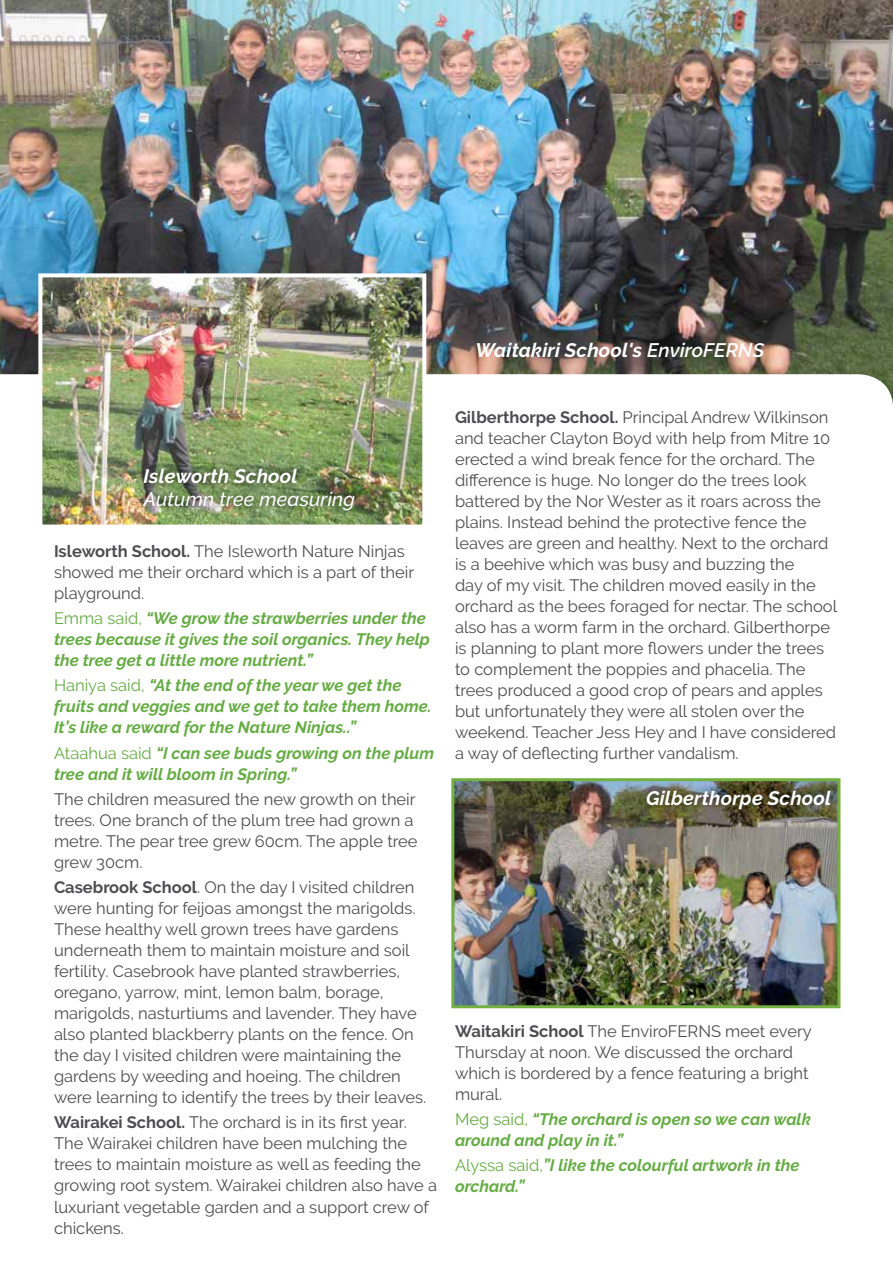
<style>
.page{position:relative;width:893px;height:1263px;background:#fff}
.page>*{position:absolute;margin:0;border:0;box-sizing:border-box;transform-origin:0 0}
.t1{font:italic 700 19.5px "Raleway";letter-spacing:.01em;color:#fff}
.t2{font:italic 500 19.5px "Raleway";letter-spacing:.01em;color:#fff}
.t3{font:16.5px/21px "Raleway";color:#4d4d4f}
.t4{font:italic 700 16.5px/21px "Raleway";color:#66ac44}
.s1{font-weight:600}
.s2{font-weight:700}
.s3{font-weight:400;font-style:normal}
</style>
<div class="page">
<img style="left:0;top:0;width:893px;height:374px">
<svg style="left:0;top:374px;width:893px;height:31px"></svg>
<img style="left:43px;top:278px;width:378px;height:246px">
<div style="left:38px;top:273px;width:388px;height:256px;border:4px solid #fff"></div>
<div style="left:134px;top:460px;width:230px;height:59px;background:#000;opacity:.75"></div>
<img style="left:455px;top:782px;width:381px;height:222px">
<div style="left:451px;top:778px;width:389px;height:230px;border:3px solid #74af42"></div>
<div style="left:637px;top:781px;width:203px;height:36px;background:#000;opacity:.75"></div>
<p class="t1" style="left:476px;top:339px;width:290px">Waitakiri School's <span class="s1">EnviroFERNS</span></p>
<p class="t1" style="left:144px;top:465px;width:155px">Isleworth School</p>
<p class="t2" style="left:144px;top:488px;width:213px">Autumn tree measuring</p>
<p class="t3" style="left:54px;top:540px;width:362px"><span class="s2">Isleworth School.</span> The Isleworth Nature Ninjas showed me their orchard which is a part of their playground.</p>
<p class="t4" style="left:54px;top:608px;width:378px"><span class="s3">Emma said,</span> “We grow the strawberries under the trees because it gives the soil organics. They help the tree get a little more nutrient.”</p>
<p class="t4" style="left:54px;top:675px;width:379px"><span class="s3">Haniya said,</span> “At the end of the year we get the fruits and veggies and we get to take them home.<br>It’s like a reward for the Nature Ninjas..”</p>
<p class="t4" style="left:54px;top:742px;width:382px"><span class="s3">Ataahua said</span> “I can see buds growing on the plum tree and it will bloom in Spring.”</p>
<p class="t3" style="left:54px;top:788px;width:365px">The children measured the new growth on their trees. One branch of the plum tree had grown a metre. The pear tree grew 60cm. The apple tree grew 30cm.</p>
<p class="t3" style="left:54px;top:877px;width:374px"><span class="s2">Casebrook School</span>. On the day I visited children were hunting for feijoas amongst the marigolds.<br>These healthy well grown trees have gardens underneath them to maintain moisture and soil fertility. Casebrook have planted strawberries, oregano, yarrow, mint, lemon balm, borage, marigolds, nasturtiums and lavender. They have also planted blackberry plants on the fence. On the day I visited children were maintaining the gardens by weeding and hoeing. The children were learning to identify the trees by their leaves.</p>
<p class="t3" style="left:54px;top:1112px;width:384px"><span class="s2">Wairakei School.</span> The orchard is in its first year.<br>The Wairakei children have been mulching the trees to maintain moisture as well as feeding the growing root system. Wairakei children also have a luxuriant vegetable garden and a support crew of chickens.</p>
<p class="t3" style="left:455px;top:407px;width:384px"><span class="s2">Gilberthorpe School.</span> Principal Andrew Wilkinson and teacher Clayton Boyd with help from Mitre 10 erected a wind break fence for the orchard. The difference is huge. No longer do the trees look battered by the Nor Wester as it roars across the plains. Instead behind the protective fence the leaves are green and healthy. Next to the orchard is a beehive which was busy and buzzing the<br>day of my visit. The children moved easily in the orchard as the bees foraged for nectar. The school also has a worm farm in the orchard. Gilberthorpe is planning to plant more flowers under the trees to complement the poppies and phacelia. The trees produced a good crop of pears and apples but unfortunately they were all stolen over the weekend. Teacher Jess Hey and I have considered a way of deflecting further vandalism.</p>
<p class="t1" style="left:646px;top:786px;width:187px">Gilberthorpe School</p>
<p class="t3" style="left:455px;top:1020px;width:358px"><span class="s2">Waitakiri School</span> The EnviroFERNS meet every Thursday at noon. We discussed the orchard which is bordered by a fence featuring a bright mural.</p>
<p class="t4" style="left:455px;top:1108px;width:357px"><span class="s3">Meg said,</span> “The orchard is open so we can walk around and play in it.”</p>
<p class="t4" style="left:455px;top:1155px;width:346px"><span class="s3">Alyssa said,</span>”I like the colourful artwork in the orchard.”</p>
</div>
